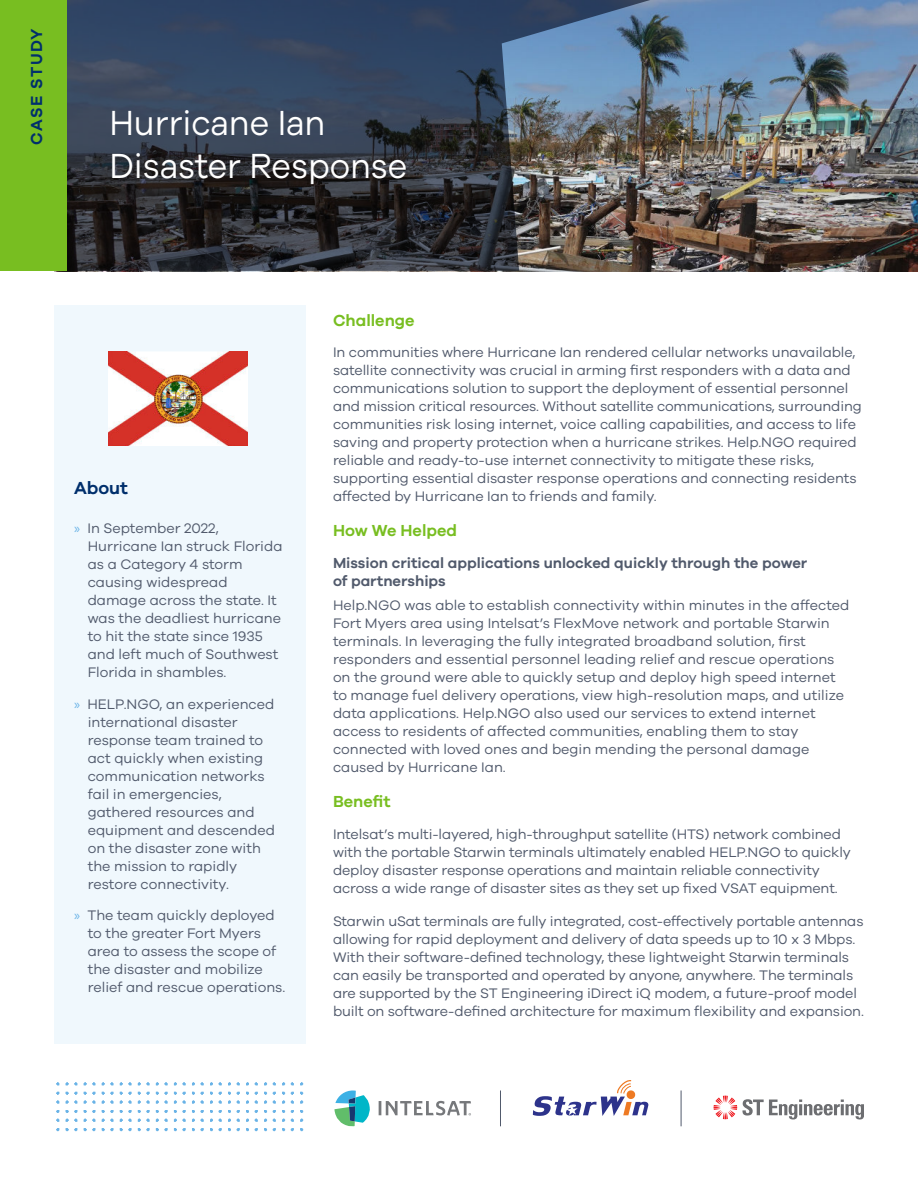
<style>
.page{position:relative;width:918px;height:1188px;background:#fff}
.page>*{position:absolute;margin:0;border:0;box-sizing:border-box;transform-origin:0 0}
.t1{font:36px/43.2px "Galano Grotesque";color:#fff;scale:.93 1}
.t2{font:600 18px "Galano Grotesque";letter-spacing:-.005em;color:#002f6c}
.t3{font:600 16.5px "Galano Grotesque";color:#78be21}
.t4{font:600 16.5px "Galano Grotesque";letter-spacing:.08em;color:#002f6c}
.t5{font:600 15px/18px "Galano Grotesque";color:#515a6c}
.t6{font:14.25px/18px "Galano Grotesque";letter-spacing:-.005em;color:#515a6c}
.s1{font-family:"Myriad Pro";color:#69b3e7}
</style>
<div class="page">
<div style="left:54px;top:306px;width:252px;height:738px;background:#f0f8fd"></div>
<img style="left:56px;top:1082px;width:248px;height:50px">
<img style="left:109px;top:351px;width:138px;height:95px">
<svg style="left:379px;top:1101px;width:92px;height:15px"></svg>
<svg style="left:334px;top:1091px;width:36px;height:35px"></svg>
<svg style="left:533px;top:1080px;width:115px;height:36px"></svg>
<svg style="left:714px;top:1096px;width:150px;height:23px"></svg>
<hr style="left:500px;top:1091px;width:1px;height:35px;background:#515a6c">
<hr style="left:681px;top:1091px;width:1px;height:35px;background:#515a6c">
<img style="left:67px;top:0;width:851px;height:271px">
<div style="left:0;top:0;width:67px;height:271px;background:#78be21"></div>
<p class="t4" style="left:30px;top:145px;width:118px;rotate:-90deg">CASE STUDY</p>
<h1 class="t1" style="left:109px;top:103px;width:322px">Hurricane Ian<br>Disaster Response</h1>
<p class="t2" style="left:74px;top:481px;width:55px">About</p>
<p class="t6" style="left:88px;top:520px;width:196px;text-indent:-14px"><span class="s1">»</span> In September 2022,<br>Hurricane Ian struck Florida as a Category 4 storm causing widespread damage across the state. It was the deadliest hurricane to hit the state since 1935 and left much of Southwest<br>Florida in shambles.</p>
<p class="t6" style="left:88px;top:696px;width:189px;text-indent:-14px"><span class="s1">»</span> HELP.NGO, an experienced international disaster response team trained to act quickly when existing communication networks fail in emergencies, gathered resources and equipment and descended on the disaster zone with the mission to rapidly restore connectivity.</p>
<p class="t6" style="left:88px;top:907px;width:199px;text-indent:-14px"><span class="s1">»</span> The team quickly deployed to the greater Fort Myers area to assess the scope of the disaster and mobilize relief and rescue operations.</p>
<p class="t3" style="left:333px;top:314px;width:83px">Challenge</p>
<p class="t6" style="left:333px;top:344px;width:530px">In communities where Hurricane Ian rendered cellular networks unavailable, satellite connectivity was crucial in arming first responders with a data and communications solution to support the deployment of essential personnel and mission critical resources. Without satellite communications, surrounding communities risk losing internet, voice calling capabilities, and access to life saving and property protection when a hurricane strikes. Help.NGO required reliable and ready-to-use internet connectivity to mitigate these risks, supporting essential disaster response operations and connecting residents affected by Hurricane Ian to friends and family.</p>
<p class="t3" style="left:333px;top:524px;width:126px">How We Helped</p>
<p class="t5" style="left:333px;top:555px;width:476px">Mission critical applications unlocked quickly through the power of partnerships</p>
<p class="t6" style="left:333px;top:597px;width:518px">Help.NGO was able to establish connectivity within minutes in the affected Fort Myers area using Intelsat’s FlexMove network and portable Starwin terminals. In leveraging the fully integrated broadband solution, first responders and essential personnel leading relief and rescue operations on the ground were able to quickly setup and deploy high speed internet to manage fuel delivery operations, view high-resolution maps, and utilize data applications. Help.NGO also used our services to extend internet access to residents of affected communities, enabling them to stay connected with loved ones and begin mending the personal damage caused by Hurricane Ian.</p>
<p class="t3" style="left:333px;top:795px;width:59px">Benefit</p>
<p class="t6" style="left:333px;top:826px;width:519px">Intelsat’s multi-layered, high-throughput satellite (HTS) network combined with the portable Starwin terminals ultimately enabled HELP.NGO to quickly deploy disaster response operations and maintain reliable connectivity across a wide range of disaster sites as they set up fixed VSAT equipment.</p>
<p class="t6" style="left:333px;top:913px;width:532px">Starwin uSat terminals are fully integrated, cost-effectively portable antennas allowing for rapid deployment and delivery of data speeds up to 10 x 3 Mbps.<br>With their software-defined technology, these lightweight Starwin terminals can easily be transported and operated by anyone, anywhere. The terminals are supported by the ST Engineering iDirect iQ modem, a future-proof model built on software-defined architecture for maximum flexibility and expansion.</p>
</div>
